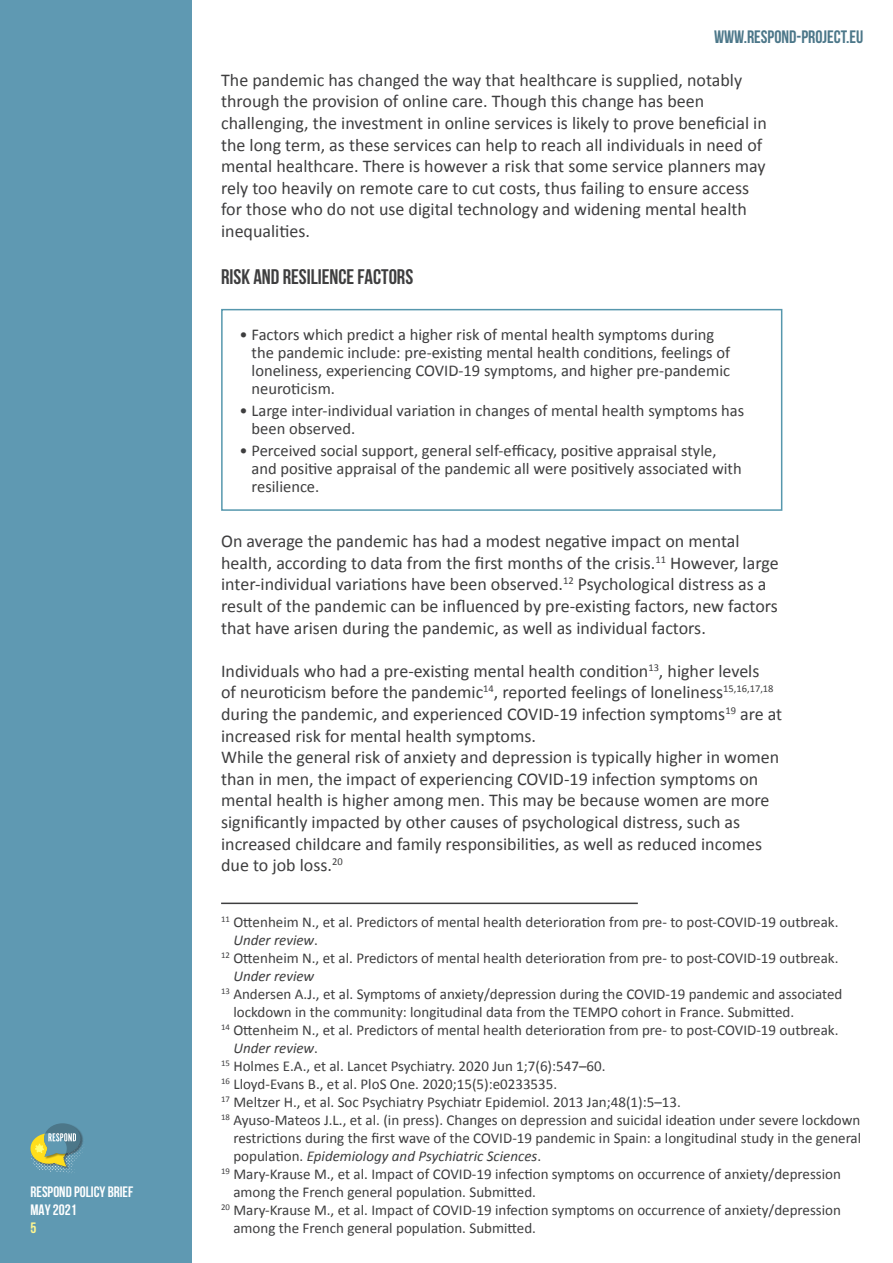
<style>
.page{position:relative;width:893px;height:1263px;background:#fff}
.page>*{position:absolute;margin:0;border:0;box-sizing:border-box;transform-origin:0 0}
.t1{font:700 21px "Bebas Neue";color:#3e3e3f}
.t2{font:18px/21.6px "Calibri";color:#3e3e3f}
.t3{font:18px "Bebas Neue";color:#4c7789}
.t4{font:16.5px/18px "Calibri";color:#3e3e3f}
.t5{font:15px/18px "Calibri";color:#3e3e3f}
.t6{font:700 15px/18px "Bebas Neue";color:#fff}
.t7{font:700 15px "Bebas Neue";color:#fff690}
.s1{font-style:italic}
</style>
<div class="page">
<div style="left:0;top:0;width:191px;height:1263px;background:#5f99b2"></div>
<svg style="left:30px;top:1123px;width:53px;height:50px"></svg>
<div style="left:221px;top:309px;width:561px;height:202px;border:2px solid #5697ad"></div>
<hr style="left:221px;top:902px;width:417px;height:2px;background:#3e3e3f">
<p class="t6" style="left:30px;top:1183px;width:104px">RESPOND POLICY BRIEF<br>MAY 2021</p>
<p class="t7" style="left:30px;top:1220px;width:7px">5</p>
<p class="t3" style="left:714px;top:27px;width:151px">WWW.RESPOND-PROJECT.EU</p>
<p class="t2" style="left:221px;top:68px;width:547px">The pandemic has changed the way that healthcare is supplied, notably through the provision of online care. Though this change has been challenging, the investment in online services is likely to prove beneficial in the long term, as these services can help to reach all individuals in need of mental healthcare. There is however a risk that some service planners may rely too heavily on remote care to cut costs, thus failing to ensure access for those who do not use digital technology and widening mental health inequalities.</p>
<p class="t1" style="left:221px;top:265px;width:194px">RISK AND RESILIENCE FACTORS</p>
<p class="t4" style="left:252px;top:324px;width:480px;text-indent:-12px">• Factors which predict a higher risk of mental health symptoms during the pandemic include: pre-existing mental health conditions, feelings of loneliness, experiencing COVID-19 symptoms, and higher pre-pandemic neuroticism.</p>
<p class="t4" style="left:252px;top:401px;width:494px;text-indent:-12px">• Large inter-individual variation in changes of mental health symptoms has been observed.</p>
<p class="t4" style="left:252px;top:441px;width:492px;text-indent:-12px">• Perceived social support, general self-efficacy, positive appraisal style, and positive appraisal of the pandemic all were positively associated with resilience.</p>
<p class="t2" style="left:221px;top:530px;width:559px">On average the pandemic has had a modest negative impact on mental health, according to data from the first months of the crisis.<sup>11</sup> However, large inter-individual variations have been observed.<sup>12</sup> Psychological distress as a result of the pandemic can be influenced by pre-existing factors, new factors that have arisen during the pandemic, as well as individual factors.</p>
<p class="t2" style="left:221px;top:659px;width:563px">Individuals who had a pre-existing mental health condition<sup>13</sup>, higher levels<br>of neuroticism before the pandemic<sup>14</sup>, reported feelings of loneliness<sup>15,16,17,18 </sup>during the pandemic, and experienced COVID-19 infection symptoms<sup>19</sup> are at increased risk for mental health symptoms.</p>
<p class="t2" style="left:221px;top:746px;width:560px">While the general risk of anxiety and depression is typically higher in women than in men, the impact of experiencing COVID-19 infection symptoms on mental health is higher among men. This may be because women are more significantly impacted by other causes of psychological distress, such as increased childcare and family responsibilities, as well as reduced incomes due to job loss.<sup>20</sup></p>
<p class="t5" style="left:233px;top:913px;width:607px;text-indent:-12px"><sup>11</sup> Ottenheim N., et al. Predictors of mental health deterioration from pre- to post-COVID-19 outbreak.<br><span class="s1">Under review</span>.</p>
<p class="t5" style="left:233px;top:949px;width:607px;text-indent:-12px"><sup>12</sup> Ottenheim N., et al. Predictors of mental health deterioration from pre- to post-COVID-19 outbreak.<br><span class="s1">Under review</span></p>
<p class="t5" style="left:233px;top:985px;width:610px;text-indent:-12px"><sup>13</sup> Andersen A.J., et al. Symptoms of anxiety/depression during the COVID-19 pandemic and associated lockdown in the community: longitudinal data from the TEMPO cohort in France. Submitted.</p>
<p class="t5" style="left:233px;top:1021px;width:607px;text-indent:-12px"><sup>14</sup> Ottenheim N., et al. Predictors of mental health deterioration from pre- to post-COVID-19 outbreak.<br><span class="s1">Under review</span>.</p>
<p class="t5" style="left:221px;top:1057px;width:386px"><sup>15</sup> Holmes E.A., et al. Lancet Psychiatry. 2020 Jun 1;7(6):547–60.</p>
<p class="t5" style="left:221px;top:1075px;width:338px"><sup>16</sup> Lloyd-Evans B., et al. PloS One. 2020;15(5):e0233535.</p>
<p class="t5" style="left:221px;top:1093px;width:461px"><sup>17</sup> Meltzer H., et al. Soc Psychiatry Psychiatr Epidemiol. 2013 Jan;48(1):5–13.</p>
<p class="t5" style="left:233px;top:1111px;width:629px;text-align:justify;text-indent:-12px"><sup>18</sup> Ayuso-Mateos J.L., et al. (in press). Changes on depression and suicidal ideation under severe lockdown restrictions during the first wave of the COVID-19 pandemic in Spain: a longitudinal study in the general population. <span class="s1">Epidemiology and Psychiatric Sciences</span>.</p>
<p class="t5" style="left:233px;top:1165px;width:609px;text-indent:-12px"><sup>19</sup> Mary-Krause M., et al. Impact of COVID-19 infection symptoms on occurrence of anxiety/depression among the French general population. Submitted.</p>
<p class="t5" style="left:233px;top:1201px;width:609px;text-indent:-12px"><sup>20</sup> Mary-Krause M., et al. Impact of COVID-19 infection symptoms on occurrence of anxiety/depression among the French general population. Submitted.</p>
</div>
